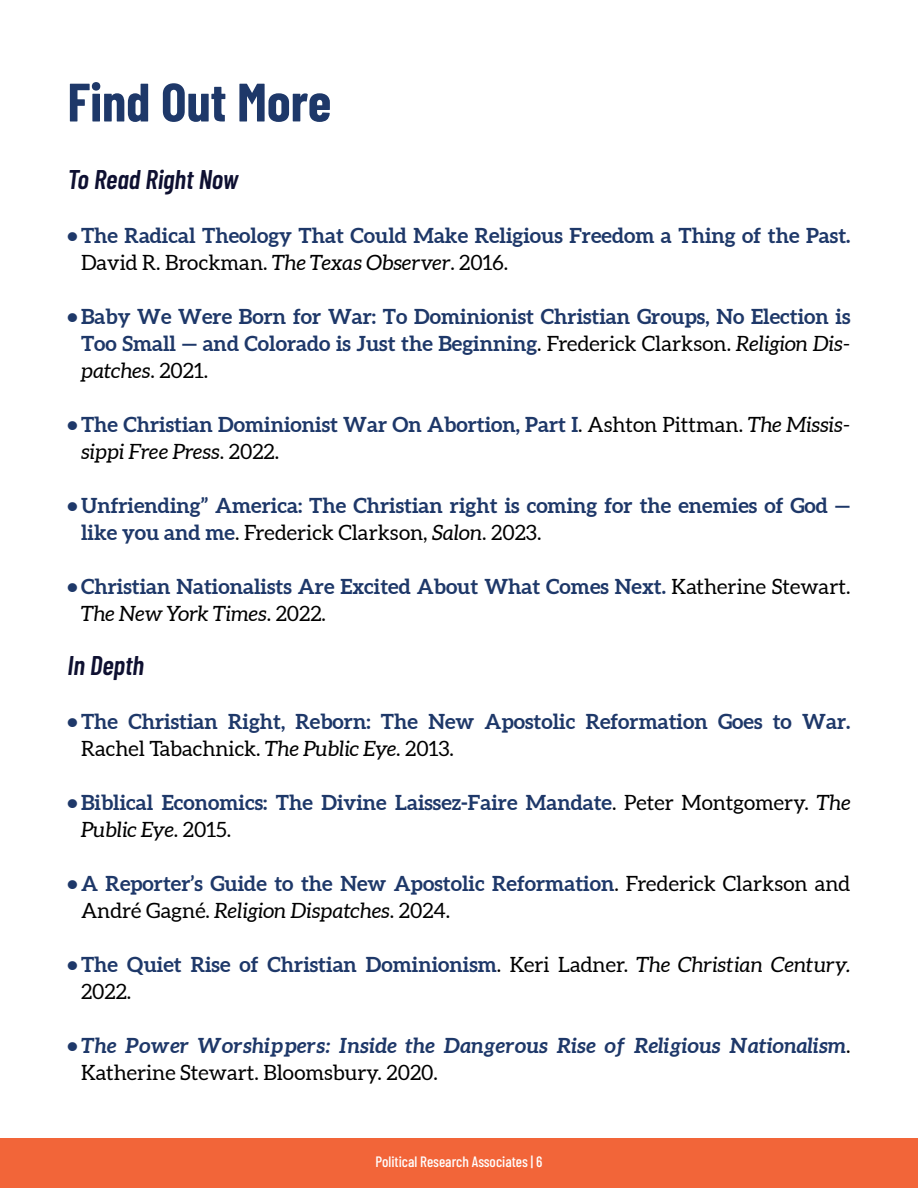
<style>
.page{position:relative;width:918px;height:1188px;background:#fff}
.page>*{position:absolute;margin:0;border:0;box-sizing:border-box;transform-origin:0 0}
.t1{font:700 54px "Barlow Condensed";color:#1e3869}
.t2{font:italic 600 27px "Barlow Condensed";color:#0e1031}
.t3{font:700 21px/27px "Aleo";color:#1e3869}
.t4{font:italic 700 21px/27px "Aleo";color:#1e3869}
.t5{font:500 15px "Barlow Condensed";color:#fff}
.s1{font-weight:400;color:#000}
.s2{font-weight:400;font-style:italic;color:#000}
.s3{font-style:normal}
.s4{font-weight:400;font-style:normal;color:#000}
</style>
<div class="page">
<div style="left:0;top:1138px;width:918px;height:50px;background:#f26539"></div>
<h1 class="t1" style="left:68px;top:64px;width:265px">Find Out More</h1>
<h2 class="t2" style="left:68px;top:160px;width:172px">To Read Right Now</h2>
<p class="t3" style="left:81px;top:223px;width:771px;text-indent:-14px">• The Radical Theology That Could Make Religious Freedom a Thing of the Past.<br><span class="s1">David R. Brockman.</span> <span class="s2">The Texas Observer</span><span class="s1">. 2016.</span></p>
<p class="t3" style="left:81px;top:304px;width:771px;text-align:justify;text-indent:-14px">• Baby We Were Born for War: To Dominionist Christian Groups, No Election is Too Small — and Colorado is Just the Beginning<span class="s1">. Frederick Clarkson.</span> <span class="s2">Religion Dis&shy;patches</span><span class="s1">. 2021.</span></p>
<p class="t3" style="left:81px;top:412px;width:771px;text-indent:-14px">• The Christian Dominionist War On Abortion, Part I<span class="s1">. Ashton Pittman.</span> <span class="s2">The Missis&shy;sippi Free Press</span><span class="s1">. 2022.</span></p>
<p class="t3" style="left:81px;top:493px;width:771px;text-indent:-14px">• Unfriending” America: The Christian right is coming for the enemies of God — like you and me<span class="s1">. Frederick Clarkson,</span> <span class="s2">Salon</span><span class="s1">. 2023.</span></p>
<p class="t3" style="left:81px;top:574px;width:771px;text-indent:-14px">• Christian Nationalists Are Excited About What Comes Next. <span class="s1">Katherine Stewart.<br></span><span class="s2">The New York Times</span><span class="s1">. 2022.</span></p>
<h2 class="t2" style="left:68px;top:646px;width:78px">In Depth</h2>
<p class="t3" style="left:81px;top:709px;width:771px;text-indent:-14px">• The Christian Right, Reborn: The New Apostolic Reformation Goes to War.<br><span class="s1">Rachel Tabachnick.</span> <span class="s2">The Public Eye</span><span class="s1">. 2013.</span></p>
<p class="t3" style="left:81px;top:790px;width:771px;text-indent:-14px">• Biblical Economics: The Divine Laissez-Faire Mandate<span class="s1">. Peter Montgomery.</span> <span class="s2">The<br>Public Eye</span><span class="s1">. 2015.</span></p>
<p class="t3" style="left:81px;top:871px;width:771px;text-indent:-14px">• A Reporter’s Guide to the New Apostolic Reformation<span class="s1">. Frederick Clarkson and<br>André Gagné.</span> <span class="s2">Religion Dispatches</span><span class="s1">. 2024.</span></p>
<p class="t3" style="left:81px;top:952px;width:771px;text-indent:-14px">• The Quiet Rise of Christian Dominionism<span class="s1">. Keri Ladner.</span> <span class="s2">The Christian Century.<br></span><span class="s1">2022.</span></p>
<p class="t4" style="left:81px;top:1033px;width:771px;text-indent:-14px"><span class="s3">•</span> The Power Worshippers: Inside the Dangerous Rise of Religious Nationalism<span class="s4">.<br>Katherine Stewart. Bloomsbury. 2020.</span></p>
<p class="t5" style="left:375px;top:1151px;width:169px">Political Research Associates | 6</p>
</div>
